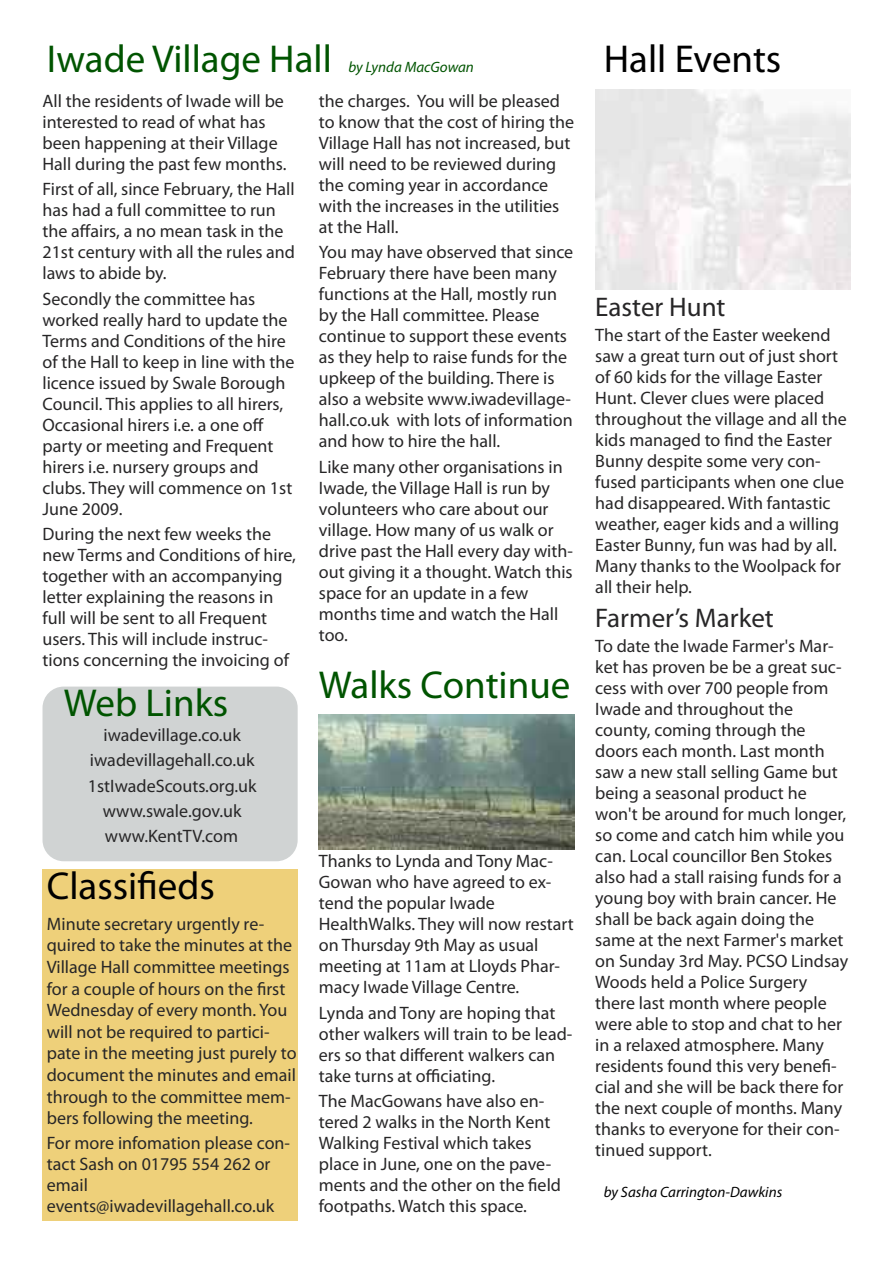
<style>
.page{position:relative;width:893px;height:1263px;background:#fff}
.page>*{position:absolute;margin:0;border:0;box-sizing:border-box;transform-origin:0 0}
.t1{font:39px "Myriad Pro";color:#005400}
.t2{font:39px "Myriad Pro";color:#000}
.t3{font:27px "Myriad Pro";color:#272627}
.t4{font:18px/21px "Myriad Pro";color:#272627}
.t5{font:italic 15px "Myriad Pro";color:#000}
.t6{font:italic 15px "Myriad Pro";color:#005400}
</style>
<div class="page">
<div style="left:43px;top:869px;width:255px;height:351px;background:#eed07a"></div>
<img style="left:319px;top:714px;width:255px;height:135px">
<div style="left:43px;top:686px;width:255px;height:175px;background:#d0d3d3;border-radius:21px"></div>
<h1 class="t1" style="left:47px;top:44px;width:287px">Iwade Village Hall</h1>
<p class="t6" style="left:348px;top:61px;width:127px">by Lynda MacGowan</p>
<p class="t4" style="left:43px;top:92px;width:245px">All the residents of Iwade will be interested to read of what has been happening at their Village<br>Hall during the past few months.</p>
<p class="t4" style="left:43px;top:180px;width:254px">First of all, since February, the Hall has had a full committee to run the affairs, a no mean task in the<br>21st century with all the rules and laws to abide by.</p>
<p class="t4" style="left:43px;top:289px;width:254px">Secondly the committee has worked really hard to update the<br>Terms and Conditions of the hire of the Hall to keep in line with the licence issued by Swale Borough<br>Council. This applies to all hirers,<br>Occasional hirers i.e. a one off party or meeting and Frequent hirers i.e. nursery groups and clubs. They will commence on 1st<br>June 2009.</p>
<p class="t4" style="left:43px;top:525px;width:255px">During the next few weeks the new Terms and Conditions of hire, together with an accompanying letter explaining the reasons in full will be sent to all Frequent users. This will include instruc&shy;tions concerning the invoicing of</p>
<h1 class="t1" style="left:64px;top:688px;width:166px">Web Links</h1>
<p class="t4" style="left:88px;top:724px;width:170px;line-height:25.2px;text-align:center">iwadevillage.co.uk iwadevillagehall.co.uk<br>1stIwadeScouts.org.uk www.swale.gov.uk www.KentTV.com</p>
<h1 class="t2" style="left:47px;top:871px;width:170px">Classifieds</h1>
<p class="t4" style="left:47px;top:914px;width:251px;line-height:21.6px">Minute secretary urgently re&shy;quired to take the minutes at the<br>Village Hall committee meetings for a couple of hours on the first<br>Wednesday of every month. You will not be required to partici&shy;pate in the meeting just purely to document the minutes and email through to the committee mem&shy;bers following the meeting.</p>
<p class="t4" style="left:47px;top:1134px;width:245px">For more infomation please con&shy;tact Sash on 01795 554 262 or email events@iwadevillagehall.co.uk</p>
<p class="t4" style="left:319px;top:92px;width:257px">the charges. You will be pleased to know that the cost of hiring the<br>Village Hall has not increased, but will need to be reviewed during the coming year in accordance with the increases in the utilities at the Hall.</p>
<p class="t4" style="left:319px;top:243px;width:256px">You may have observed that since<br>February there have been many functions at the Hall, mostly run by the Hall committee. Please continue to support these events as they help to raise funds for the upkeep of the building. There is also a website www.iwadevillage&shy;hall.co.uk with lots of information and how to hire the hall.</p>
<p class="t4" style="left:319px;top:457px;width:256px">Like many other organisations in<br>Iwade, the Village Hall is run by volunteers who care about our village. How many of us walk or drive past the Hall every day with&shy;out giving it a thought. Watch this space for an update in a few months time and watch the Hall too.</p>
<h1 class="t1" style="left:319px;top:670px;width:253px">Walks Continue</h1>
<p class="t4" style="left:319px;top:852px;width:256px">Thanks to Lynda and Tony Mac-<br>Gowan who have agreed to ex&shy;tend the popular Iwade<br>HealthWalks. They will now restart on Thursday 9th May as usual meeting at 11am at Lloyds Phar&shy;macy Iwade Village Centre.</p>
<p class="t4" style="left:319px;top:1003px;width:255px">Lynda and Tony are hoping that other walkers will train to be lead&shy;ers so that different walkers can take turns at officiating.</p>
<p class="t4" style="left:319px;top:1092px;width:244px">The MacGowans have also en&shy;tered 2 walks in the North Kent<br>Walking Festival which takes place in June, one on the pave&shy;ments and the other on the field footpaths. Watch this space.</p>
<h1 class="t2" style="left:604px;top:44px;width:179px">Hall Events</h1>
<h2 class="t3" style="left:595px;top:296px;width:132px">Easter Hunt</h2>
<p class="t4" style="left:595px;top:326px;width:253px">The start of the Easter weekend saw a great turn out of just short of 60 kids for the village Easter<br>Hunt. Clever clues were placed throughout the village and all the kids managed to find the Easter<br>Bunny despite some very con&shy;fused participants when one clue had disappeared. With fantastic weather, eager kids and a willing<br>Easter Bunny, fun was had by all.<br>Many thanks to the Woolpack for all their help.</p>
<h2 class="t3" style="left:595px;top:607px;width:180px">Farmer’s Market</h2>
<p class="t4" style="left:595px;top:637px;width:254px">To date the Iwade Farmer's Mar&shy;ket has proven be be a great suc&shy;cess with over 700 people from<br>Iwade and throughout the county, coming through the doors each month. Last month saw a new stall selling Game but being a seasonal product he won't be around for much longer, so come and catch him while you can. Local councillor Ben Stokes also had a stall raising funds for a young boy with brain cancer. He shall be back again doing the same at the next Farmer's market on Sunday 3rd May. PCSO Lindsay<br>Woods held a Police Surgery there last month where people were able to stop and chat to her in a relaxed atmosphere. Many residents found this very benefi&shy;cial and she will be back there for the next couple of months. Many thanks to everyone for their con&shy;tinued support.</p>
<p class="t5" style="left:604px;top:1186px;width:180px">by Sasha Carrington-Dawkins</p>
</div>
